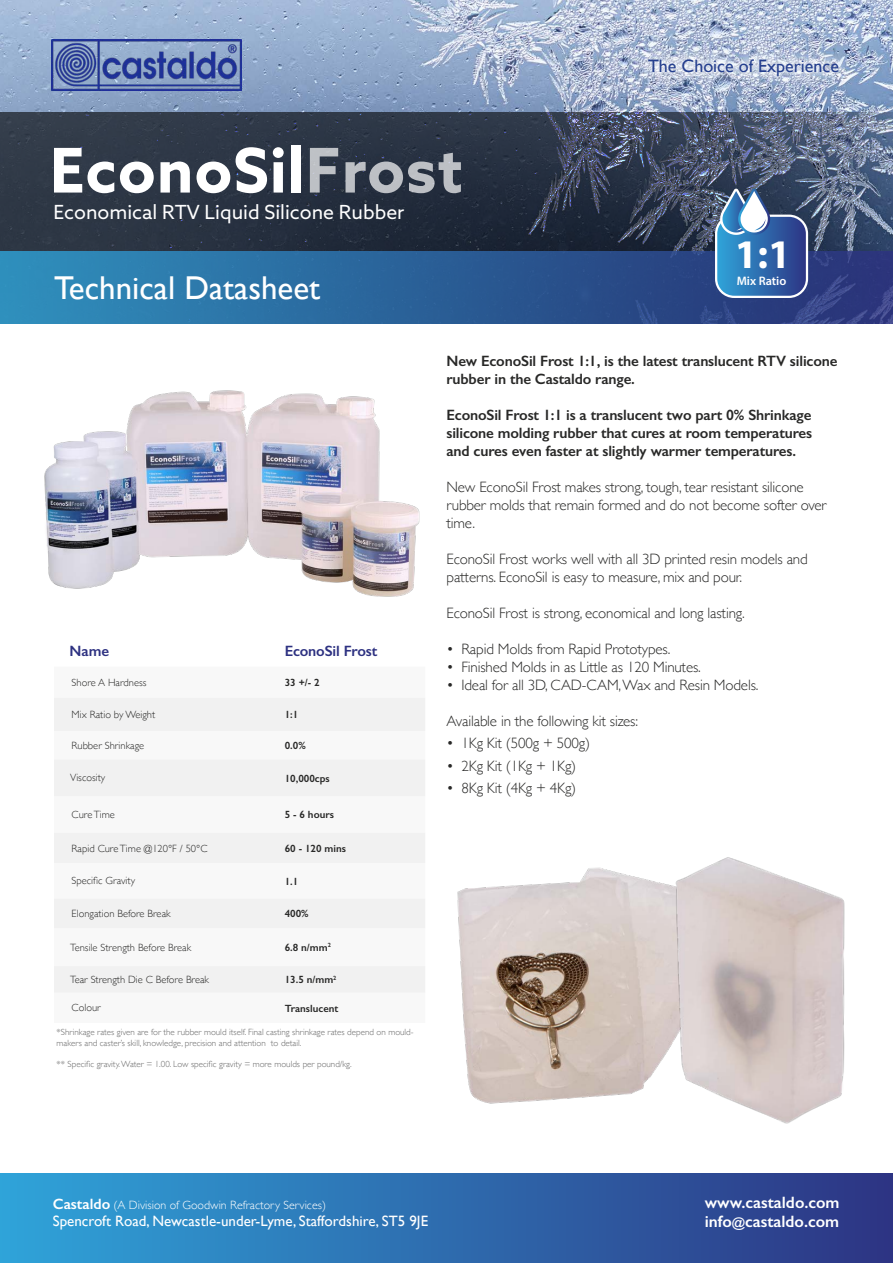
<style>
.page{position:relative;width:893px;height:1263px;background:#fff}
.page>*{position:absolute;margin:0;border:0;box-sizing:border-box;transform-origin:0 0}
.t1{font:700 40.8px "Myriad Pro";color:#fff}
.t2{font:33px "Gill Sans";color:#fff}
.t3{font:19.5px "Azo Sans";color:#fff}
.t4{font:18px "Gill Sans";color:#253f8e}
.t5{font:600 16.5px "Gill Sans";color:#fff}
.t6{font:300 15px/18px "Gill Sans";letter-spacing:-.01em;color:#282827}
.t7{font:600 15px/18px "Gill Sans";letter-spacing:-.01em;color:#282827}
.t8{font:15px "Gill Sans";color:#fff}
.t9{font:600 15px "Gill Sans";letter-spacing:-.01em;color:#2d3181}
.t10{font:600 12.3px "Myriad Pro";color:#fff}
.t11{font:300 12px "Gill Sans";color:#fff}
.t12{font:300 10.5px "Gill Sans";color:#282827}
.t13{font:600 10.5px "Gill Sans";color:#282827}
.t14{font:300 9px/10.8px "Gill Sans";color:#686868}
.s1{font-weight:600;font-size:15px}
.s2{font-size:13.5px}
</style>
<div class="page">
<img style="left:457px;top:867px;width:175px;height:237px">
<img style="left:0;top:0;width:893px;height:112px">
<svg style="left:0;top:112px;width:893px;height:140px;fill:#2d3746"></svg>
<div style="left:0;top:252px;width:893px;height:72px;background:linear-gradient(to right,#2d8dba,#2a3175)"></div>
<div style="left:0;top:1174px;width:893px;height:89px;background:linear-gradient(to right,#2fa4d9,#2d3483)"></div>
<img style="left:52px;top:39px;width:189px;height:51px">
<div style="left:635px;top:46px;width:217px;height:43px;background:#fff;opacity:.75"></div>
<div style="left:54px;top:698px;width:371px;height:33px;background:#f1f1f1"></div>
<div style="left:54px;top:760px;width:371px;height:233px;background:#f1f1f1"></div>
<div style="left:715px;top:215px;width:93px;height:83px;border:2px solid #fff;border-radius:18px"></div>
<svg style="left:716px;top:189px;width:91px;height:108px"></svg>
<svg style="left:54px;top:148px;width:60px;height:45px"></svg>
<svg style="left:120px;top:162px;width:34px;height:31px"></svg>
<svg style="left:160px;top:162px;width:30px;height:31px"></svg>
<svg style="left:197px;top:162px;width:33px;height:31px"></svg>
<svg style="left:236px;top:147px;width:31px;height:46px"></svg>
<svg style="left:273px;top:147px;width:11px;height:46px"></svg>
<div style="left:292px;top:145px;width:9px;height:48px;background:#fff"></div>
<svg style="left:310px;top:148px;width:28px;height:45px"></svg>
<svg style="left:345px;top:153px;width:116px;height:40px"></svg>
<img style="left:44px;top:390px;width:376px;height:207px">
<img style="left:632px;top:857px;width:213px;height:267px">
<p class="t4" style="left:648px;top:55px;width:192px">The Choice of Experience</p>
<h3 class="t3" style="left:53px;top:200px;width:352px">Economical RTV Liquid Silicone Rubber</h3>
<p class="t2" style="left:54px;top:269px;width:268px">Technical Datasheet</p>
<p class="t9" style="left:70px;top:642px;width:41px">Name</p>
<p class="t9" style="left:285px;top:642px;width:94px">EconoSil Frost</p>
<p class="t12" style="left:72px;top:674px;width:76px">Shore A Hardness</p>
<p class="t13" style="left:285px;top:676px;width:37px">33 +/- 2</p>
<p class="t12" style="left:72px;top:706px;width:85px">Mix Ratio by Weight</p>
<p class="t13" style="left:285px;top:708px;width:15px">1:1</p>
<p class="t12" style="left:72px;top:737px;width:74px">Rubber Shrinkage</p>
<p class="t13" style="left:285px;top:739px;width:23px">0.0%</p>
<p class="t12" style="left:70px;top:770px;width:37px">Viscosity</p>
<p class="t13" style="left:285px;top:772px;width:47px">10,000cps</p>
<p class="t12" style="left:72px;top:806px;width:45px">Cure Time</p>
<p class="t13" style="left:285px;top:808px;width:51px">5 - 6 hours</p>
<p class="t12" style="left:72px;top:840px;width:137px">Rapid Cure Time @120°F / 50°C</p>
<p class="t13" style="left:285px;top:842px;width:63px">60 - 120 mins</p>
<p class="t12" style="left:72px;top:873px;width:65px">Specific Gravity</p>
<p class="t13" style="left:285px;top:875px;width:15px">1.1</p>
<p class="t12" style="left:72px;top:905px;width:101px">Elongation Before Break</p>
<p class="t13" style="left:285px;top:907px;width:25px">400%</p>
<p class="t12" style="left:70px;top:939px;width:123px">Tensile Strength Before Break</p>
<p class="t13" style="left:285px;top:941px;width:48px">6.8 n/mm<sup>2</sup></p>
<p class="t12" style="left:70px;top:971px;width:141px">Tear Strength Die C Before Break</p>
<p class="t13" style="left:285px;top:973px;width:53px">13.5 n/mm<sup>2</sup></p>
<p class="t12" style="left:72px;top:1000px;width:31px">Colour</p>
<p class="t13" style="left:285px;top:1002px;width:55px">Translucent</p>
<p class="t14" style="left:57px;top:1026px;width:359px">*Shrinkage rates given are for the rubber mould itself. Final casting shrinkage rates depend on mould&shy;makers and caster’s skill, knowledge, precision and attention to detail.</p>
<p class="t14" style="left:57px;top:1058px;width:297px">** Specific gravity. Water = 1.00. Low specific gravity = more moulds per pound/kg.</p>
<h1 class="t1" style="left:735px;top:227px;width:57px">1:1</h1>
<p class="t10" style="left:737px;top:273px;width:51px">Mix Ratio</p>
<p class="t7" style="left:446px;top:351px;width:392px">New EconoSil Frost 1:1, is the latest translucent RTV silicone rubber in the Castaldo range.</p>
<p class="t7" style="left:446px;top:405px;width:367px;text-align:justify">EconoSil Frost 1:1 is a translucent two part 0% Shrinkage silicone molding rubber that cures at room temperatures and cures even faster at slightly warmer temperatures.</p>
<p class="t6" style="left:446px;top:477px;width:381px">New EconoSil Frost makes strong, tough, tear resistant silicone rubber molds that remain formed and do not become softer over time.</p>
<p class="t6" style="left:446px;top:549px;width:363px">EconoSil Frost works well with all 3D printed resin models and patterns. EconoSil is easy to measure, mix and pour.</p>
<p class="t6" style="left:446px;top:603px;width:300px">EconoSil Frost is strong, economical and long lasting.</p>
<p class="t6" style="left:446px;top:639px;width:225px">• Rapid Molds from Rapid Prototypes.</p>
<p class="t6" style="left:446px;top:657px;width:256px">• Finished Molds in as Little as 120 Minutes.</p>
<p class="t6" style="left:446px;top:675px;width:313px">• Ideal for all 3D, CAD-CAM, Wax and Resin Models.</p>
<p class="t6" style="left:446px;top:711px;width:193px">Available in the following kit sizes:</p>
<p class="t6" style="left:446px;top:734px;width:145px">• 1Kg Kit (500g + 500g)</p>
<p class="t6" style="left:446px;top:756px;width:131px">• 2Kg Kit (1Kg + 1Kg)</p>
<p class="t6" style="left:446px;top:779px;width:131px">• 8Kg Kit (4Kg + 4Kg)</p>
<p class="t11" style="left:53px;top:1195px;width:275px"><span class="s1">Castaldo</span> (A Division of Goodwin Refractory Services)</p>
<p class="t8" style="left:53px;top:1211px;width:377px">Spencroft Road, Newcastle-under-Lyme, Staffordshire, ST5 9JE</p>
<p class="t5" style="left:705px;top:1192px;width:136px">www.castaldo.com</p>
<p class="t5" style="left:705px;top:1212px;width:136px">info<span class="s2">@</span>castaldo.com</p>
</div>
